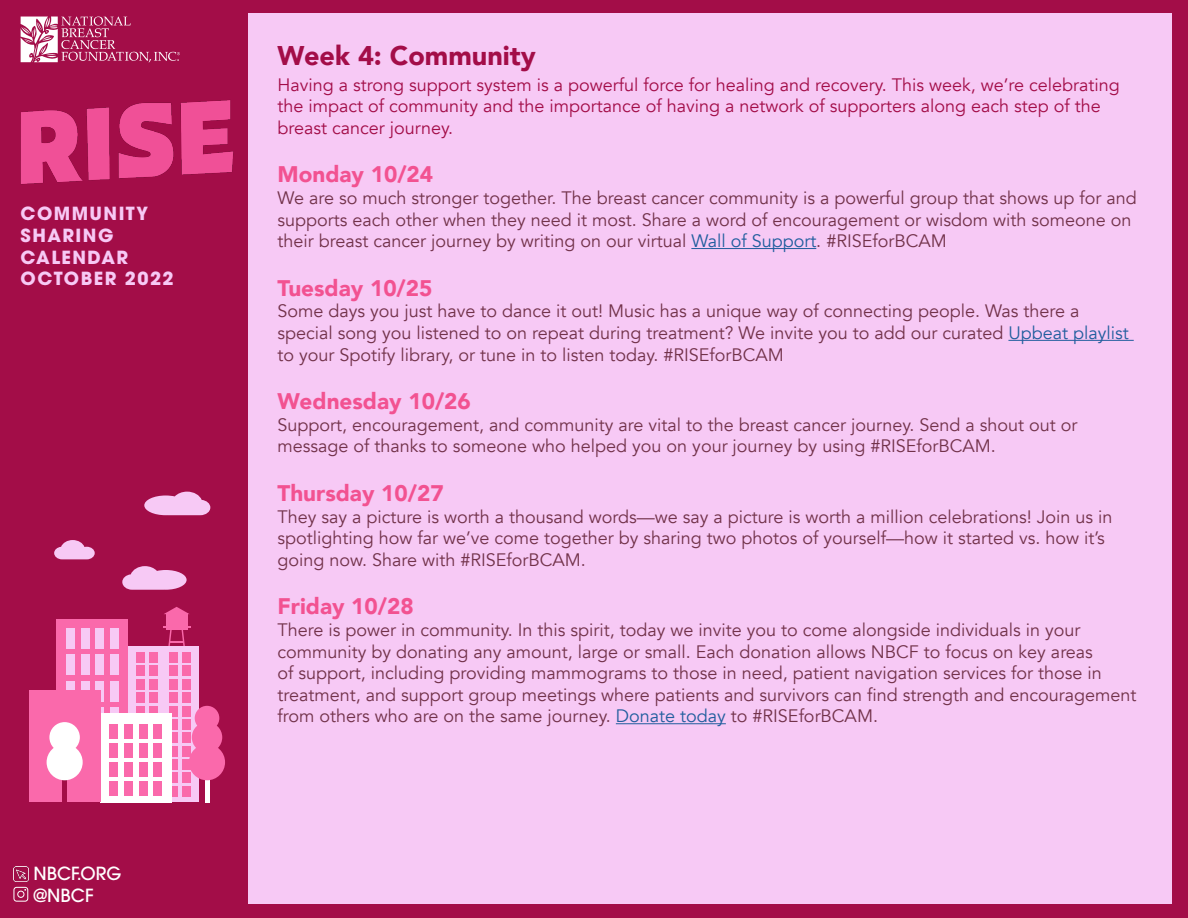
<style>
.page{position:relative;width:1188px;height:918px;background:#a30d48}
.page>*{position:absolute;margin:0;border:0;box-sizing:border-box;transform-origin:0 0}
.t1{font:900 27px "Avenir";color:#a30d48}
.t2{font:900 22.5px "Avenir";color:#f25291}
.t3{font:18px/21.6px "Avenir";color:#72324a}
.t4{font:18px/21.6px "Avenir";color:#a30d48}
.t5{font:700 18px/21.6px "ITC Avant Garde Pro";letter-spacing:.08em;color:#f7c9f5}
.t6{font:500 18px/21.6px "ITC Avant Garde Pro";color:#fff}
.s1{color:#215e9e}
</style>
<div class="page">
<div style="left:248px;top:13px;width:924px;height:891px;background:#f7c9f5"></div>
<hr style="left:691px;top:248px;width:125px;height:1px;background:#215e9e">
<hr style="left:1008px;top:340px;width:126px;height:1px;background:#215e9e">
<hr style="left:616px;top:723px;width:110px;height:1px;background:#215e9e">
<img style="left:21px;top:100px;width:212px;height:85px">
<svg style="left:21px;top:17px;width:159px;height:45px"></svg>
<svg style="left:144px;top:492px;width:66px;height:23px"></svg>
<svg style="left:122px;top:566px;width:65px;height:24px"></svg>
<svg style="left:54px;top:540px;width:41px;height:19px"></svg>
<div style="left:166px;top:613px;width:21px;height:17px;background:#fa69ab"></div>
<svg style="left:164px;top:607px;width:25px;height:7px"></svg>
<svg style="left:163px;top:626px;width:28px;height:21px"></svg>
<div style="left:128px;top:647px;width:71px;height:155px;background:#f7c9f5"></div>
<div style="left:136px;top:692px;width:8px;height:11px;background:#fa69ab"></div>
<div style="left:136px;top:706px;width:8px;height:10px;background:#fa69ab"></div>
<div style="left:136px;top:652px;width:8px;height:11px;background:#fa69ab"></div>
<div style="left:136px;top:666px;width:8px;height:10px;background:#fa69ab"></div>
<div style="left:136px;top:679px;width:8px;height:10px;background:#fa69ab"></div>
<div style="left:149px;top:692px;width:8px;height:11px;background:#fa69ab"></div>
<div style="left:149px;top:706px;width:8px;height:10px;background:#fa69ab"></div>
<div style="left:149px;top:652px;width:8px;height:11px;background:#fa69ab"></div>
<div style="left:149px;top:666px;width:8px;height:10px;background:#fa69ab"></div>
<div style="left:149px;top:679px;width:8px;height:10px;background:#fa69ab"></div>
<div style="left:170px;top:692px;width:8px;height:11px;background:#fa69ab"></div>
<div style="left:170px;top:706px;width:8px;height:10px;background:#fa69ab"></div>
<div style="left:170px;top:719px;width:8px;height:11px;background:#fa69ab"></div>
<div style="left:170px;top:733px;width:8px;height:10px;background:#fa69ab"></div>
<div style="left:170px;top:652px;width:8px;height:11px;background:#fa69ab"></div>
<div style="left:170px;top:666px;width:8px;height:10px;background:#fa69ab"></div>
<div style="left:170px;top:679px;width:8px;height:10px;background:#fa69ab"></div>
<div style="left:170px;top:746px;width:8px;height:10px;background:#fa69ab"></div>
<div style="left:170px;top:759px;width:8px;height:11px;background:#fa69ab"></div>
<div style="left:170px;top:773px;width:8px;height:10px;background:#fa69ab"></div>
<div style="left:170px;top:786px;width:8px;height:11px;background:#fa69ab"></div>
<div style="left:182px;top:692px;width:9px;height:11px;background:#fa69ab"></div>
<div style="left:182px;top:706px;width:9px;height:10px;background:#fa69ab"></div>
<div style="left:182px;top:719px;width:9px;height:11px;background:#fa69ab"></div>
<div style="left:182px;top:733px;width:9px;height:10px;background:#fa69ab"></div>
<div style="left:182px;top:652px;width:9px;height:11px;background:#fa69ab"></div>
<div style="left:182px;top:666px;width:9px;height:10px;background:#fa69ab"></div>
<div style="left:182px;top:679px;width:9px;height:10px;background:#fa69ab"></div>
<div style="left:182px;top:746px;width:9px;height:10px;background:#fa69ab"></div>
<div style="left:182px;top:759px;width:9px;height:11px;background:#fa69ab"></div>
<div style="left:182px;top:773px;width:9px;height:10px;background:#fa69ab"></div>
<div style="left:182px;top:786px;width:9px;height:11px;background:#fa69ab"></div>
<div style="left:57px;top:619px;width:71px;height:167px;background:#fa69ab"></div>
<hr style="left:205px;top:746px;width:4px;height:56px;background:#fff">
<div style="left:189px;top:744px;width:36px;height:36px;background:#fa69ab;border-radius:50%"></div>
<div style="left:192px;top:722px;width:30px;height:31px;background:#fa69ab;border-radius:50%"></div>
<div style="left:195px;top:706px;width:24px;height:24px;background:#fa69ab;border-radius:50%"></div>
<div style="left:66px;top:629px;width:9px;height:20px;background:#f7c9f5"></div>
<div style="left:66px;top:655px;width:9px;height:20px;background:#f7c9f5"></div>
<div style="left:66px;top:681px;width:9px;height:20px;background:#f7c9f5"></div>
<div style="left:81px;top:629px;width:8px;height:20px;background:#f7c9f5"></div>
<div style="left:81px;top:655px;width:8px;height:20px;background:#f7c9f5"></div>
<div style="left:81px;top:681px;width:8px;height:20px;background:#f7c9f5"></div>
<div style="left:96px;top:629px;width:8px;height:20px;background:#f7c9f5"></div>
<div style="left:96px;top:655px;width:8px;height:20px;background:#f7c9f5"></div>
<div style="left:96px;top:681px;width:8px;height:20px;background:#f7c9f5"></div>
<svg style="left:101px;top:707px;width:3px;height:6px"></svg>
<div style="left:110px;top:629px;width:9px;height:20px;background:#f7c9f5"></div>
<div style="left:110px;top:655px;width:9px;height:20px;background:#f7c9f5"></div>
<div style="left:110px;top:681px;width:9px;height:20px;background:#f7c9f5"></div>
<div style="left:110px;top:707px;width:9px;height:20px;background:#f7c9f5"></div>
<div style="left:100px;top:713px;width:72px;height:89px;background:#fff"></div>
<div style="left:110px;top:724px;width:8px;height:15px;background:#fa69ab"></div>
<div style="left:110px;top:743px;width:8px;height:15px;background:#fa69ab"></div>
<div style="left:110px;top:762px;width:8px;height:15px;background:#fa69ab"></div>
<div style="left:110px;top:781px;width:8px;height:15px;background:#fa69ab"></div>
<div style="left:124px;top:724px;width:9px;height:15px;background:#fa69ab"></div>
<div style="left:124px;top:743px;width:9px;height:15px;background:#fa69ab"></div>
<div style="left:124px;top:762px;width:9px;height:15px;background:#fa69ab"></div>
<div style="left:124px;top:781px;width:9px;height:15px;background:#fa69ab"></div>
<div style="left:139px;top:724px;width:8px;height:15px;background:#fa69ab"></div>
<div style="left:139px;top:743px;width:8px;height:15px;background:#fa69ab"></div>
<div style="left:139px;top:762px;width:8px;height:15px;background:#fa69ab"></div>
<div style="left:139px;top:781px;width:8px;height:15px;background:#fa69ab"></div>
<div style="left:154px;top:724px;width:8px;height:15px;background:#fa69ab"></div>
<div style="left:154px;top:743px;width:8px;height:15px;background:#fa69ab"></div>
<div style="left:154px;top:762px;width:8px;height:15px;background:#fa69ab"></div>
<div style="left:154px;top:781px;width:8px;height:15px;background:#fa69ab"></div>
<div style="left:29px;top:690px;width:71px;height:112px;background:#fa69ab"></div>
<hr style="left:63px;top:746px;width:4px;height:56px;background:#a30d47">
<div style="left:47px;top:744px;width:36px;height:36px;background:#fff;border-radius:50%"></div>
<div style="left:49px;top:722px;width:31px;height:31px;background:#fff;border-radius:50%"></div>
<img style="left:14px;top:867px;width:14px;height:15px">
<div style="left:14px;top:887px;width:14px;height:15px;border:1px solid #fff;border-radius:3px"></div>
<div style="left:17px;top:891px;width:7px;height:7px;border:1px solid #fff;border-radius:50%"></div>
<p class="t5" style="left:21px;top:203px;width:155px">COMMUNITY<br>SHARING<br>CALENDAR<br>OCTOBER 2022</p>
<p class="t6" style="left:33px;top:863px;width:89px">NBCF.ORG @NBCF</p>
<h1 class="t1" style="left:278px;top:32px;width:260px">Week 4: Community</h1>
<p class="t4" style="left:278px;top:74px;width:844px">Having a strong support system is a powerful force for healing and recovery. This week, we’re celebrating the impact of community and the importance of having a network of supporters along each step of the breast cancer journey.</p>
<p class="t2" style="left:278px;top:155px;width:157px">Monday 10/24</p>
<p class="t3" style="left:278px;top:187px;width:861px">We are so much stronger together. The breast cancer community is a powerful group that shows up for and supports each other when they need it most. Share a word of encouragement or wisdom with someone on their breast cancer journey by writing on our virtual <span class="s1">Wall of Support</span>. #RISEforBCAM</p>
<p class="t2" style="left:278px;top:269px;width:156px">Tuesday 10/25</p>
<p class="t3" style="left:278px;top:301px;width:853px">Some days you just have to dance it out! Music has a unique way of connecting people. Was there a special song you listened to on repeat during treatment? We invite you to add our curated <span class="s1">Upbeat playlist </span>to your Spotify library, or tune in to listen today. #RISEforBCAM</p>
<p class="t2" style="left:278px;top:382px;width:195px">Wednesday 10/26</p>
<p class="t3" style="left:278px;top:414px;width:802px">Support, encouragement, and community are vital to the breast cancer journey. Send a shout out or message of thanks to someone who helped you on your journey by using #RISEforBCAM.</p>
<p class="t2" style="left:278px;top:474px;width:168px">Thursday 10/27</p>
<p class="t3" style="left:278px;top:506px;width:836px">They say a picture is worth a thousand words—we say a picture is worth a million celebrations! Join us in spotlighting how far we’ve come together by sharing two photos of yourself—how it started vs. how it’s going now. Share with #RISEforBCAM.</p>
<p class="t2" style="left:278px;top:587px;width:138px">Friday 10/28</p>
<p class="t3" style="left:278px;top:619px;width:860px">There is power in community. In this spirit, today we invite you to come alongside individuals in your community by donating any amount, large or small. Each donation allows NBCF to focus on key areas<br>of support, including providing mammograms to those in need, patient navigation services for those in treatment, and support group meetings where patients and survivors can find strength and encouragement from others who are on the same journey. <span class="s1">Donate today</span> to #RISEforBCAM.</p>
</div>
